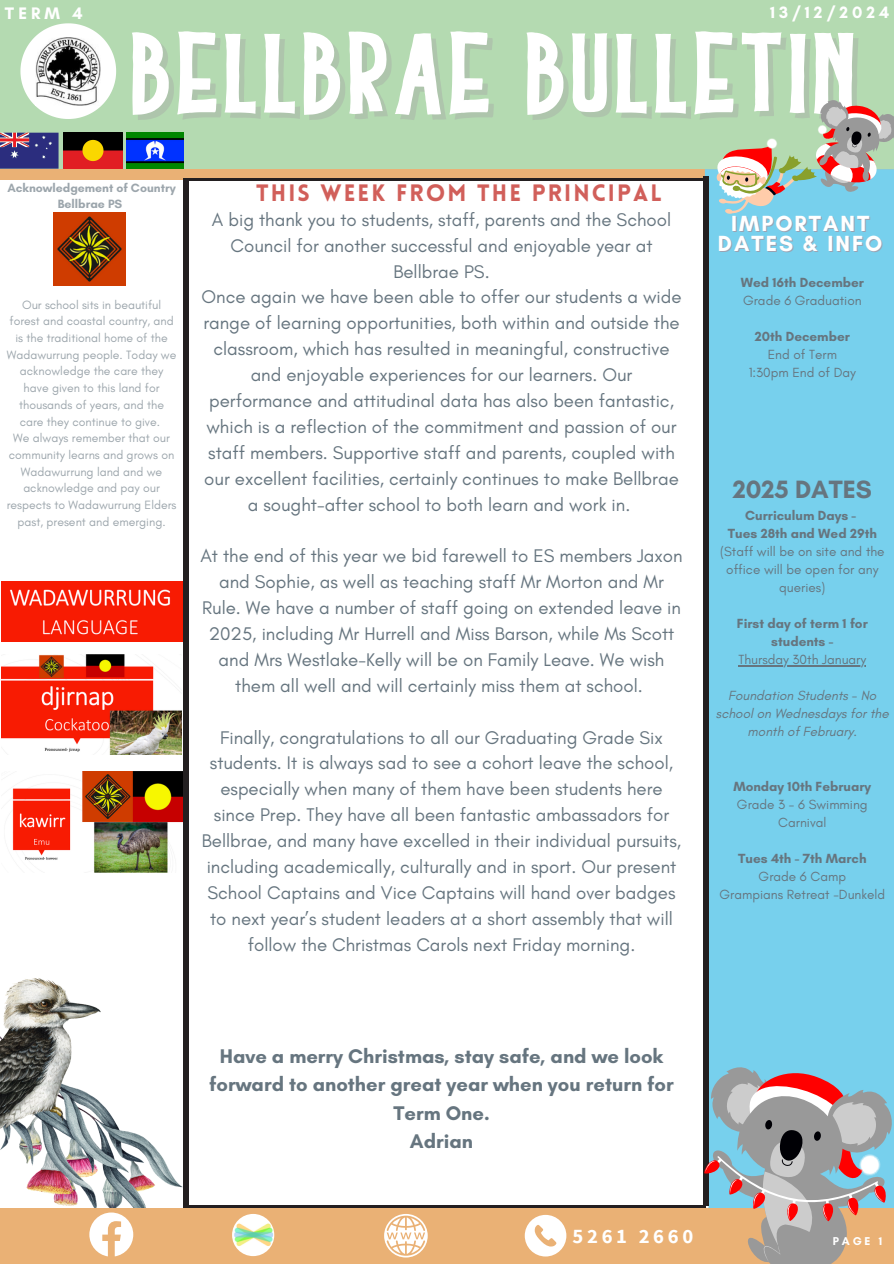
<style>
.page{position:relative;width:894px;height:1264px;background:#fff}
.page>*{position:absolute;margin:0;border:0;box-sizing:border-box;transform-origin:0 0}
.t1{font:116.85px "Hooked Typeface";letter-spacing:.06em;color:#fff}
.t2{font:700 25.5px "Glacial Indifference";color:#66757f}
.t3{font:900 23.25px "Lovelo";letter-spacing:.09em;color:#d15f5a}
.t4{font:700 22.35px "Glacial Indifference";letter-spacing:.09em;color:#fff}
.t5{font:700 20.55px "Source Sans Pro";letter-spacing:.18em;color:#fff}
.t6{font:700 20.1px/28.2px "Glacial Indifference";color:#66757f;text-align:center}
.t7{font:18.6px/25.8px "Glacial Indifference";color:#66757f;text-align:center}
.t8{font:700 16.95px "Glacial Indifference";color:#fff}
.t9{font:700 16.8px "Glacial Indifference";letter-spacing:.24em;color:#fff}
.t10{font:13.5px/18px "Glacial Indifference";color:#66757f;text-align:center}
.t11{font:700 13.5px/18px "Glacial Indifference";color:#66757f;text-align:center}
.t12{font:italic 13.5px/18px "Glacial Indifference";color:#66757f;text-align:center}
.t13{font:12.3px/16.6px "Glacial Indifference";color:#66757f;text-align:center}
.t14{font:700 12.3px/16.6px "Glacial Indifference";color:#66757f;text-align:center}
.t15{font:700 11.55px "Glacial Indifference";color:#fff}
</style>
<div class="page">
<div style="left:460px;top:153px;width:258px;height:27px;background:#eab175"></div>
<div style="left:224px;top:153px;width:257px;height:27px;background:#eab175"></div>
<div style="left:0;top:153px;width:236px;height:27px;background:#eab175"></div>
<div style="left:0;top:0;width:893px;height:169px;background:#b4dab1"></div>
<div style="left:708px;top:824px;width:185px;height:233px;background:#77d0ed"></div>
<img style="left:0;top:978px;width:182px;height:229px">
<div style="left:0;top:1207px;width:893px;height:56px;background:#eab175"></div>
<div style="left:704px;top:169px;width:189px;height:655px;background:#77d0ed"></div>
<svg style="left:89px;top:1212px;width:44px;height:44px"></svg>
<svg style="left:384px;top:1214px;width:43px;height:43px"></svg>
<img style="left:232px;top:1213px;width:42px;height:42px;border-radius:50%">
<svg style="left:524px;top:1214px;width:42px;height:42px"></svg>
<svg style="left:20px;top:23px;width:96px;height:96px"></svg>
<img style="left:36px;top:37px;width:64px;height:69px">
<img style="left:53px;top:213px;width:72px;height:72px">
<hr style="left:183px;top:178px;width:520px;height:2px;background:#231f20">
<hr style="left:183px;top:1205px;width:522px;height:2px;background:#231f20">
<div style="left:183px;top:180px;width:5px;height:1026px;background:#231f20"></div>
<div style="left:703px;top:176px;width:5px;height:1030px;background:#231f20"></div>
<svg style="left:0;top:133px;width:58px;height:36px;background:#4c3f81"></svg>
<img style="left:64px;top:133px;width:58px;height:36px">
<img style="left:127px;top:133px;width:56px;height:36px">
<img style="left:1px;top:582px;width:181px;height:59px">
<img style="left:1px;top:654px;width:181px;height:100px">
<img style="left:12px;top:771px;width:170px;height:101px">
<svg style="left:703px;top:1057px;width:190px;height:206px"></svg>
<svg style="left:705px;top:100px;width:188px;height:118px"></svg>
<hr style="left:738px;top:665px;width:128px;height:1px;background:#66757f">
<h5 class="t8" style="left:5px;top:3px;width:79px">TERM 4</h5>
<h5 class="t9" style="left:769px;top:2px;width:121px">13/12/2024</h5>
<p class="t1" style="left:132px;top:24px;width:724px">BELLBRAE BULLETIN</p>
<p class="t14" style="left:7px;top:179px;width:170px">Acknowledgement of Country<br>Bellbrae PS</p>
<p class="t13" style="left:7px;top:296px;width:171px">Our school sits in beautiful forest and coastal country, and is the traditional home of the<br>Wadawurrung people. Today we acknowledge the care they have given to this land for thousands of years, and the care they continue to give.<br>We always remember that our community learns and grows on<br>Wadawurrung land and we acknowledge and pay our respects to Wadawurrung Elders past, present and emerging.</p>
<p class="t3" style="left:256px;top:184px;width:407px">THIS WEEK FROM THE PRINCIPAL</p>
<p class="t7" style="left:201px;top:206px;width:481px">A big thank you to students, staff, parents and the School Council for another successful and enjoyable year at Bellbrae PS.<br>Once again we have been able to offer our students a wide range of learning opportunities, both within and outside the classroom, which has resulted in meaningful, constructive and enjoyable experiences for our learners. Our performance and attitudinal data has also been fantastic, which is a reflection of the commitment and passion of our staff members. Supportive staff and parents, coupled with our excellent facilities, certainly continues to make Bellbrae a sought-after school to both learn and work in.</p>
<p class="t7" style="left:200px;top:543px;width:483px">At the end of this year we bid farewell to ES members Jaxon and Sophie, as well as teaching staff Mr Morton and Mr Rule. We have a number of staff going on extended leave in 2025, including Mr Hurrell and Miss Barson, while Ms Scott and Mrs Westlake-Kelly will be on Family Leave. We wish them all well and will certainly miss them at school.</p>
<p class="t7" style="left:202px;top:724px;width:480px">Finally, congratulations to all our Graduating Grade Six students. It is always sad to see a cohort leave the school, especially when many of them have been students here since Prep. They have all been fantastic ambassadors for Bellbrae, and many have excelled in their individual pursuits, including academically, culturally and in sport. Our present School Captains and Vice Captains will hand over badges to next year’s student leaders at a short assembly that will follow the Christmas Carols next Friday morning.</p>
<h6 class="t4" style="left:730px;top:209px;width:140px">IMPORTANT</h6>
<h1 class="t4" style="left:717px;top:230px;width:166px">DATES &amp; INFO</h1>
<p class="t11" style="left:740px;top:274px;width:125px">Wed 16th December</p>
<p class="t10" style="left:742px;top:292px;width:120px">Grade 6 Graduation</p>
<p class="t11" style="left:754px;top:328px;width:96px">20th December</p>
<p class="t10" style="left:767px;top:346px;width:71px">End of Term</p>
<p class="t10" style="left:748px;top:364px;width:109px">1:30pm End of Day</p>
<p class="t2" style="left:732px;top:473px;width:141px">2025 DATES</p>
<h2 class="t11" style="left:744px;top:506px;width:113px">Curriculum Days -</h2>
<p class="t11" style="left:727px;top:524px;width:151px">Tues 28th and Wed 29th</p>
<p class="t10" style="left:719px;top:542px;width:166px">(Staff will be on site and the office will be open for any queries)</p>
<p class="t11" style="left:736px;top:614px;width:132px">First day of term 1 for students -</p>
<p class="t10" style="left:738px;top:650px;width:129px">Thursday 30th January</p>
<p class="t12" style="left:715px;top:686px;width:174px">Foundation Students - No school on Wednesdays for the month of February.</p>
<p class="t11" style="left:733px;top:776px;width:139px">Monday 10th February</p>
<p class="t10" style="left:736px;top:794px;width:132px">Grade 3 - 6 Swimming<br>Carnival</p>
<p class="t11" style="left:738px;top:848px;width:130px">Tues 4th - 7th March</p>
<p class="t10" style="left:758px;top:866px;width:89px">Grade 6 Camp</p>
<h2 class="t10" style="left:719px;top:884px;width:167px">Grampians Retreat -Dunkeld</h2>
<p class="t6" style="left:209px;top:1042px;width:466px">Have a merry Christmas, stay safe, and we look forward to another great year when you return for<br>Term One.<br>Adrian</p>
<h6 class="t5" style="left:572px;top:1222px;width:122px">5261 2660</h6>
<h5 class="t15" style="left:832px;top:1234px;width:51px">PAGE 1</h5>
</div>
